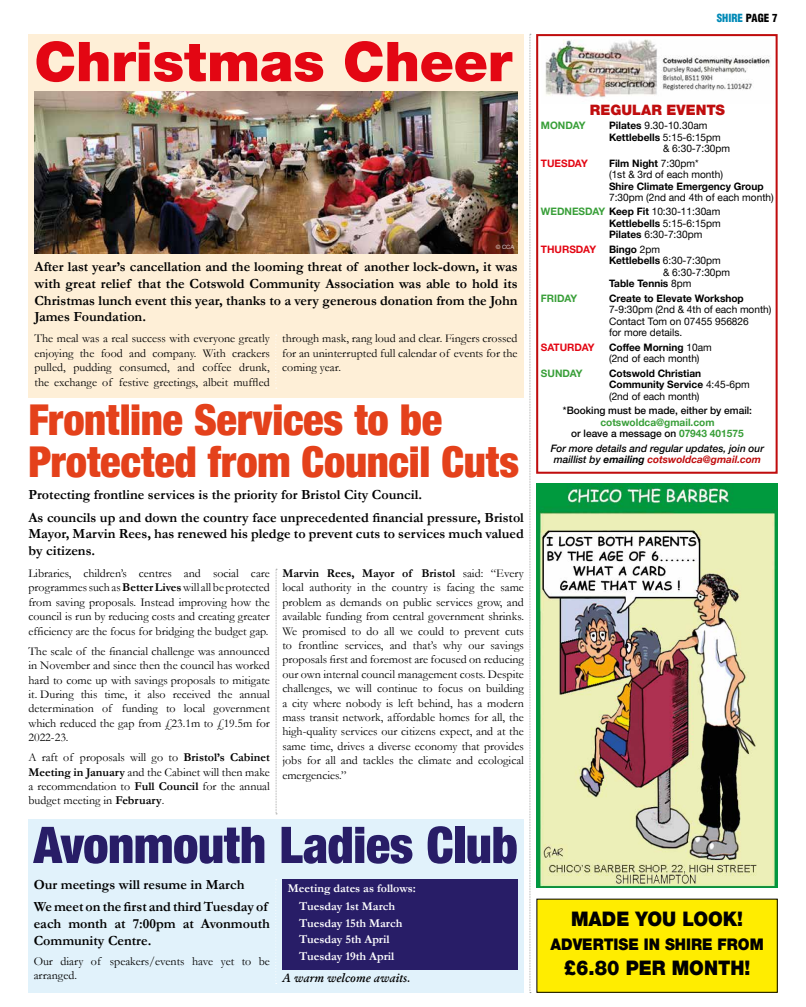
<style>
.page{position:relative;width:806px;height:1007px;background:#fff}
.page>*{position:absolute;margin:0;border:0;box-sizing:border-box;transform-origin:0 0}
.t1{font:900 54.9px "Helvetica Neue LTW1 G";letter-spacing:-.005em;color:#e30613}
.t2{font:900 condensed 50.6px "Helvetica Neue LTW1 G";letter-spacing:-.01em;color:#281d67}
.t3{font:900 condensed 42.5px/42px "Helvetica Neue LTW1 G";letter-spacing:-.005em;color:#e4411b}
.t4{font:900 20px "Helvetica Neue LTW1 G";color:#000;scale:.93 1}
.t5{font:900 16px "Helvetica Neue LTW1 G";color:#000;scale:.93 1}
.t6{font:900 14.3px "Helvetica Neue LTW1 G";color:#c00d0e}
.t7{font:700 14px/16.8px "Garamond";color:#000}
.t8{font:12px/14.4px "Garamond";color:#000;text-align:justify}
.t9{font:700 12px/16.4px "Garamond";color:#fff}
.t10{font:italic 600 12px "Garamond";color:#000}
.t11{font:900 condensed 11px "Helvetica LT";color:#008ab7}
.t12{font:10.2px/11.5px "Helvetica Neue LTW1 G";color:#000}
.t13{font:700 10.2px/11.5px "Helvetica Neue LTW1 G";color:#000}
.t14{font:italic 500 10.2px/11.5px "Helvetica Neue LTW1 G";color:#000;text-align:center}
.t15{font:700 10.2px/11.5px "Helvetica Neue LTW1 G";color:#399f39;text-align:center}
.t16{font:500 10.2px "Helvetica Neue LTW1 G";color:#000}
.t17{font:700 10.2px "Helvetica Neue LTW1 G";color:#e30613}
.t18{font:5.8px "Helvetica Neue LTW1 G";color:#fff}
.s1{font-weight:700}
.s2{color:#000}
.s3{font-weight:400}
.s4{font-weight:700;color:#399f39}
.s5{font-weight:500;color:#000}
.s6{font-weight:700;color:#c00d0e}
</style>
<div class="page">
<div style="left:28px;top:819px;width:495px;height:173px;background:#e1f2fb"></div>
<div style="left:282px;top:879px;width:235px;height:90px;background:#281d67"></div>
<div style="left:28px;top:34px;width:495px;height:363px;background:#feefd7"></div>
<svg style="left:529px;top:34px;width:1px;height:959px"></svg>
<svg style="left:275px;top:569px;width:2px;height:245px"></svg>
<div style="left:536px;top:899px;width:240px;height:93px;background:#ffed00"></div>
<img style="left:34px;top:91px;width:483px;height:163px">
<svg style="left:275px;top:335px;width:1px;height:49px"></svg>
<svg style="left:275px;top:882px;width:1px;height:99px"></svg>
<img style="left:545px;top:39px;width:226px;height:59px">
<div style="left:536px;top:34px;width:241px;height:439px;border:2px solid #c00d0e"></div>
<img style="left:536px;top:483px;width:241px;height:404px">
<h1 class="t1" style="left:34px;top:28px;width:479px">Christmas Cheer</h1>
<p class="t18" style="left:495px;top:243px;width:20px">© CCA</p>
<p class="t7" style="left:34px;top:258px;width:484px;text-align:justify">After last year’s cancellation and the looming threat of another lock-down, it was with great relief that the Cotswold Community Association was able to hold its Christmas lunch event this year, thanks to a very generous donation from the John James Foundation.</p>
<p class="t8" style="left:34px;top:331px;width:237px">The meal was a real success with everyone greatly enjoying the food and company. With crackers pulled, pudding consumed, and coffee drunk, the exchange of festive greetings, albeit muffled</p>
<p class="t8" style="left:282px;top:331px;width:237px">through mask, rang loud and clear. Fingers crossed for an uninterrupted full calendar of events for the coming year.</p>
<h3 class="t3" style="left:28px;top:399px;width:492px">Frontline Services to be<br>Protected from Council Cuts</h3>
<p class="t7" style="left:28px;top:483px;width:496px;line-height:22.5px">Protecting frontline services is the priority for Bristol City Council.<br>As councils up and down the country face unprecedented financial pressure, Bristol</p>
<p class="t7" style="left:28px;top:525px;width:496px">Mayor, Marvin Rees, has renewed his pledge to prevent cuts to services much valued by citizens.</p>
<p class="t8" style="left:28px;top:565px;width:243px">Libraries, children’s centres and social care programmes such as <span class="s1">Better Lives</span> will all be protected from saving proposals. Instead improving how the council is run by reducing costs and creating greater efficiency are the focus for bridging the budget gap.</p>
<p class="t8" style="left:28px;top:643px;width:243px">The scale of the financial challenge was announced in November and since then the council has worked hard to come up with savings proposals to mitigate it. During this time, it also received the annual determination of funding to local government which reduced the gap from £23.1m to £19.5m for 2022-23.</p>
<p class="t8" style="left:28px;top:749px;width:243px">A raft of proposals will go to <span class="s1">Bristol’s Cabinet Meeting in January</span> and the Cabinet will then make a recommendation to <span class="s1">Full Council</span> for the annual budget meeting in <span class="s1">February</span>.</p>
<p class="t8" style="left:282px;top:565px;width:243px"><span class="s1">Marvin Rees, Mayor of Bristol</span> said: “Every local authority in the country is facing the same problem as demands on public services grow, and available funding from central government shrinks.<br>We promised to do all we could to prevent cuts to frontline services, and that’s why our savings proposals first and foremost are focused on reducing our own internal council management costs. Despite challenges, we will continue to focus on building a city where nobody is left behind, has a modern mass transit network, affordable homes for all, the high-quality services our citizens expect, and at the same time, drives a diverse economy that provides jobs for all and tackles the climate and ecological emergencies.”</p>
<h2 class="t2" style="left:34px;top:814px;width:485px">Avonmouth Ladies Club</h2>
<p class="t7" style="left:34px;top:872px;width:235px;line-height:22.5px">Our meetings will resume in March<br>We meet on the first and third Tuesday of</p>
<p class="t7" style="left:34px;top:914px;width:237px">each month at 7:00pm at Avonmouth<br>Community Centre.</p>
<p class="t8" style="left:34px;top:953px;width:237px">Our diary of speakers/events have yet to be arranged.</p>
<p class="t9" style="left:299px;top:878px;width:118px;line-height:18.6px;text-indent:-11px">Meeting dates as follows:<br>Tuesday 1st March</p>
<p class="t9" style="left:299px;top:914px;width:104px">Tuesday 15th March<br>Tuesday 5th April<br>Tuesday 19th April</p>
<p class="t10" style="left:282px;top:970px;width:129px">A warm welcome awaits.</p>
<p class="t11" style="left:716px;top:11px;width:62px">SHIRE <span class="s2">PAGE 7</span></p>
<p class="t6" style="left:589px;top:101px;width:136px">REGULAR EVENTS</p>
<p class="t15" style="left:540px;top:120px;width:46px">MONDAY</p>
<p class="t12" style="left:608px;top:120px;width:100px"><span class="s1">Pilates</span> 9.30-10.30am</p>
<p class="t13" style="left:608px;top:131px;width:113px">Kettlebells <span class="s3">5:15-6:15pm</span></p>
<p class="t12" style="left:662px;top:143px;width:69px">&amp; 6:30-7:30pm</p>
<p class="t17" style="left:540px;top:156px;width:48px">TUESDAY</p>
<p class="t12" style="left:608px;top:157px;width:115px"><span class="s1">Film Night</span> 7:30pm*<br>(1st &amp; 3rd of each month)</p>
<p class="t13" style="left:608px;top:180px;width:156px">Shire Climate Emergency Group</p>
<p class="t12" style="left:540px;top:190px;width:234px;line-height:14.4px;text-indent:68px">7:30pm (2nd and 4th of each month)<br><span class="s4">WEDNESDAY</span> <span class="s1">Keep Fit</span> 10:30-11:30am</p>
<p class="t12" style="left:608px;top:217px;width:113px"><span class="s1">Kettlebells</span> 5:15-6:15pm<br><span class="s1">Pilates</span> 6:30-7:30pm</p>
<p class="t17" style="left:540px;top:243px;width:57px">THURSDAY</p>
<p class="t13" style="left:608px;top:243px;width:53px">Bingo <span class="s3">2pm</span></p>
<p class="t13" style="left:608px;top:255px;width:113px">Kettlebells <span class="s3">6:30-7:30pm</span></p>
<p class="t12" style="left:662px;top:266px;width:69px">&amp; 6:30-7:30pm</p>
<p class="t13" style="left:608px;top:278px;width:84px">Table Tennis <span class="s3">8pm</span></p>
<p class="t15" style="left:540px;top:292px;width:38px">FRIDAY</p>
<p class="t13" style="left:608px;top:292px;width:136px">Create to Elevate Workshop</p>
<p class="t12" style="left:608px;top:304px;width:164px">7-9:30pm (2nd &amp; 4th of each month)<br>Contact Tom on 07455 956826<br>for more details.</p>
<p class="t17" style="left:540px;top:341px;width:55px">SATURDAY</p>
<p class="t12" style="left:608px;top:341px;width:104px"><span class="s1">Coffee Morning</span> 10am (2nd of each month)</p>
<p class="t15" style="left:540px;top:367px;width:43px">SUNDAY</p>
<p class="t13" style="left:608px;top:367px;width:142px">Cotswold Christian<br>Community Service <span class="s3">4:45-6pm (2nd of each month)</span></p>
<p class="t16" style="left:562px;top:404px;width:190px">*Booking must be made, either by email:</p>
<p class="t15" style="left:571px;top:416px;width:174px">cotswoldca@gmail.com<br><span class="s5">or leave a message on</span> 07943 401575</p>
<p class="t14" style="left:550px;top:442px;width:215px">For more details and regular updates, join our maillist by <span class="s1">emailing</span> <span class="s6">cotswoldca@gmail.com</span></p>
<h3 class="t4" style="left:570px;top:906px;width:186px">MADE YOU LOOK!</h3>
<h3 class="t5" style="left:550px;top:934px;width:231px">ADVERTISE IN SHIRE FROM</h3>
<h3 class="t4" style="left:563px;top:956px;width:202px">£6.80 PER MONTH!</h3>
</div>
